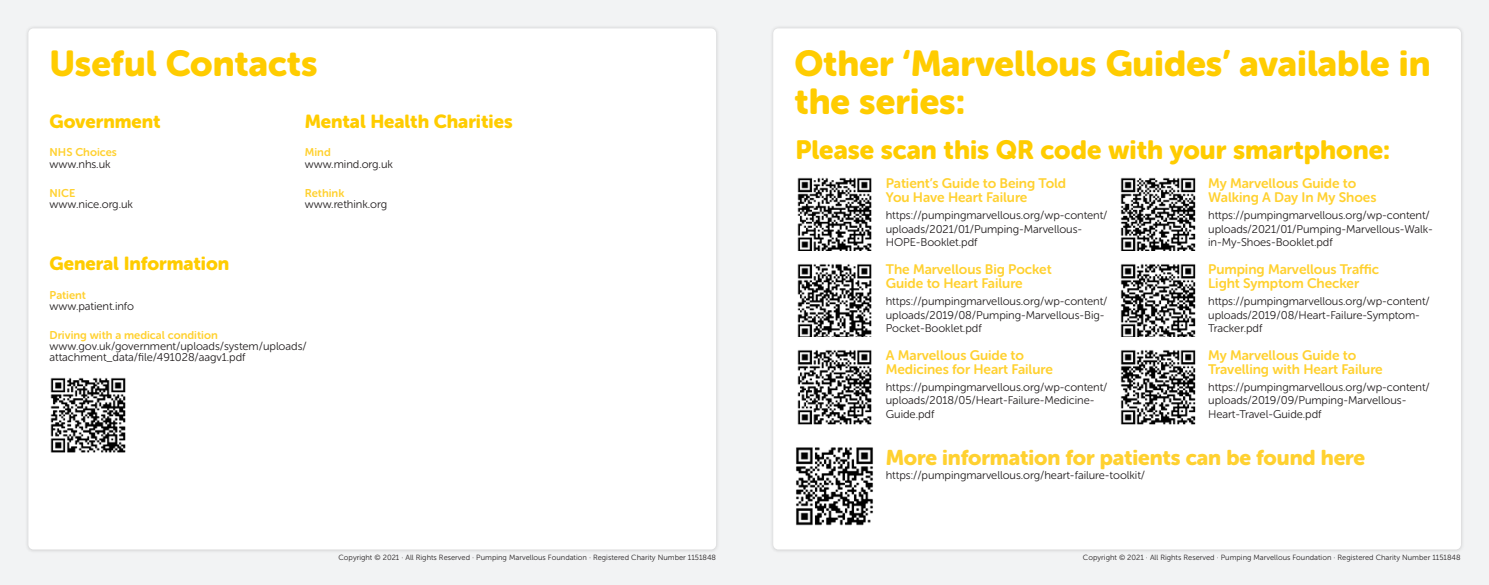
<style>
.page{position:relative;width:1489px;height:585px;background:#fff}
.page>*{position:absolute;margin:0;border:0;box-sizing:border-box;transform-origin:0 0}
.t1{font:35.75px/37.5px "Museo Sans Rounded 900";color:#fc0}
.t2{font:26.25px "Museo Sans Rounded 900";color:#fc0}
.t3{font:21.25px "Museo Sans Rounded 900";letter-spacing:-.005em;color:#ffd130}
.t4{font:18.75px "Museo Sans Rounded 900";color:#fc0}
.t5{font:13.75px/13.8px "Museo Sans Rounded 700";letter-spacing:-.005em;color:#ffd130}
.t6{font:11.25px/13.5px "Museo Sans Rounded 300";letter-spacing:-.005em;color:#231f20}
.t7{font:11.25px "Museo Sans Rounded 700";color:#ffd130}
.t8{font:7.5px "Museo Sans 300";color:#231f20}
</style>
<div class="page">
<div style="left:0;top:0;width:1488px;height:585px;background:#f2f3f4"></div>
<div style="left:769px;top:24px;width:695px;height:529px;background:#231f20;opacity:.2"></div>
<div style="left:773px;top:28px;width:687px;height:521px;background:#fff;border-radius:5px"></div>
<div style="left:24px;top:24px;width:696px;height:529px;background:#eaebec"></div>
<div style="left:28px;top:28px;width:688px;height:521px;background:#fff;border-radius:5px"></div>
<img style="left:50px;top:377px;width:76px;height:76px">
<img style="left:797px;top:177px;width:75px;height:74px">
<img style="left:1120px;top:177px;width:76px;height:74px">
<img style="left:797px;top:264px;width:75px;height:73px">
<img style="left:1120px;top:264px;width:76px;height:73px">
<img style="left:796px;top:350px;width:77px;height:176px">
<img style="left:1120px;top:350px;width:76px;height:75px">
<h1 class="t1" style="left:50px;top:45px;width:269px">Useful Contacts</h1>
<h3 class="t4" style="left:50px;top:110px;width:113px">Government</h3>
<h3 class="t4" style="left:305px;top:110px;width:209px">Mental Health Charities</h3>
<p class="t7" style="left:50px;top:146px;width:69px">NHS Choices</p>
<p class="t6" style="left:50px;top:157px;width:63px">www.nhs.uk</p>
<p class="t7" style="left:50px;top:186px;width:27px">NICE</p>
<p class="t6" style="left:50px;top:197px;width:85px">www.nice.org.uk</p>
<h3 class="t4" style="left:50px;top:252px;width:181px">General Information</h3>
<p class="t7" style="left:305px;top:146px;width:27px">Mind</p>
<p class="t6" style="left:305px;top:157px;width:90px">www.mind.org.uk</p>
<p class="t7" style="left:305px;top:186px;width:41px">Rethink</p>
<p class="t6" style="left:305px;top:197px;width:84px">www.rethink.org</p>
<p class="t7" style="left:50px;top:288px;width:38px">Patient</p>
<p class="t6" style="left:50px;top:299px;width:86px">www.patient.info</p>
<p class="t7" style="left:50px;top:328px;width:170px">Driving with a medical condition</p>
<p class="t6" style="left:50px;top:340px;width:259px;line-height:11.2px">www.gov.uk/government/uploads/system/uploads/ attachment_data/file/491028/aagv1.pdf</p>
<h1 class="t1" style="left:794px;top:45px;width:637px">Other ‘Marvellous Guides’ available in the series:</h1>
<h2 class="t2" style="left:795px;top:135px;width:596px">Please scan this QR code with your smartphone:</h2>
<p class="t5" style="left:885px;top:177px;width:182px">Patient’s Guide to Being Told<br>You Have Heart Failure</p>
<p class="t6" style="left:885px;top:209px;width:223px">https://pumpingmarvellous.org/wp-content/ uploads/2021/01/Pumping-Marvellous-<br>HOPE-Booklet.pdf</p>
<p class="t5" style="left:885px;top:263px;width:167px">The Marvellous Big Pocket<br>Guide to Heart Failure</p>
<p class="t6" style="left:885px;top:294px;width:223px">https://pumpingmarvellous.org/wp-content/ uploads/2019/08/Pumping-Marvellous-Big-<br>Pocket-Booklet.pdf</p>
<p class="t5" style="left:885px;top:348px;width:168px">A Marvellous Guide to<br>Medicines for Heart Failure</p>
<p class="t6" style="left:885px;top:380px;width:223px">https://pumpingmarvellous.org/wp-content/ uploads/2018/05/Heart-Failure-Medicine-<br>Guide.pdf</p>
<p class="t5" style="left:1208px;top:177px;width:170px">My Marvellous Guide to<br>Walking A Day In My Shoes</p>
<p class="t6" style="left:1208px;top:209px;width:226px">https://pumpingmarvellous.org/wp-content/ uploads/2021/01/Pumping-Marvellous-Walk&shy;in-My-Shoes-Booklet.pdf</p>
<p class="t5" style="left:1208px;top:263px;width:172px">Pumping Marvellous Traffic<br>Light Symptom Checker</p>
<p class="t6" style="left:1208px;top:294px;width:223px">https://pumpingmarvellous.org/wp-content/ uploads/2019/08/Heart-Failure-Symptom-<br>Tracker.pdf</p>
<p class="t5" style="left:1208px;top:348px;width:176px">My Marvellous Guide to<br>Travelling with Heart Failure</p>
<p class="t6" style="left:1208px;top:380px;width:223px">https://pumpingmarvellous.org/wp-content/ uploads/2019/09/Pumping-Marvellous-<br>Heart-Travel-Guide.pdf</p>
<h3 class="t3" style="left:885px;top:446px;width:481px">More information for patients can be found here</h3>
<p class="t6" style="left:885px;top:468px;width:261px">https://pumpingmarvellous.org/heart-failure-toolkit/</p>
<p class="t8" style="left:338px;top:554px;width:379px">Copyright © 2021 · All Rights Reserved · Pumping Marvellous Foundation · Registered Charity Number 1151848</p>
<p class="t8" style="left:1082px;top:554px;width:379px">Copyright © 2021 · All Rights Reserved · Pumping Marvellous Foundation · Registered Charity Number 1151848</p>
</div>
